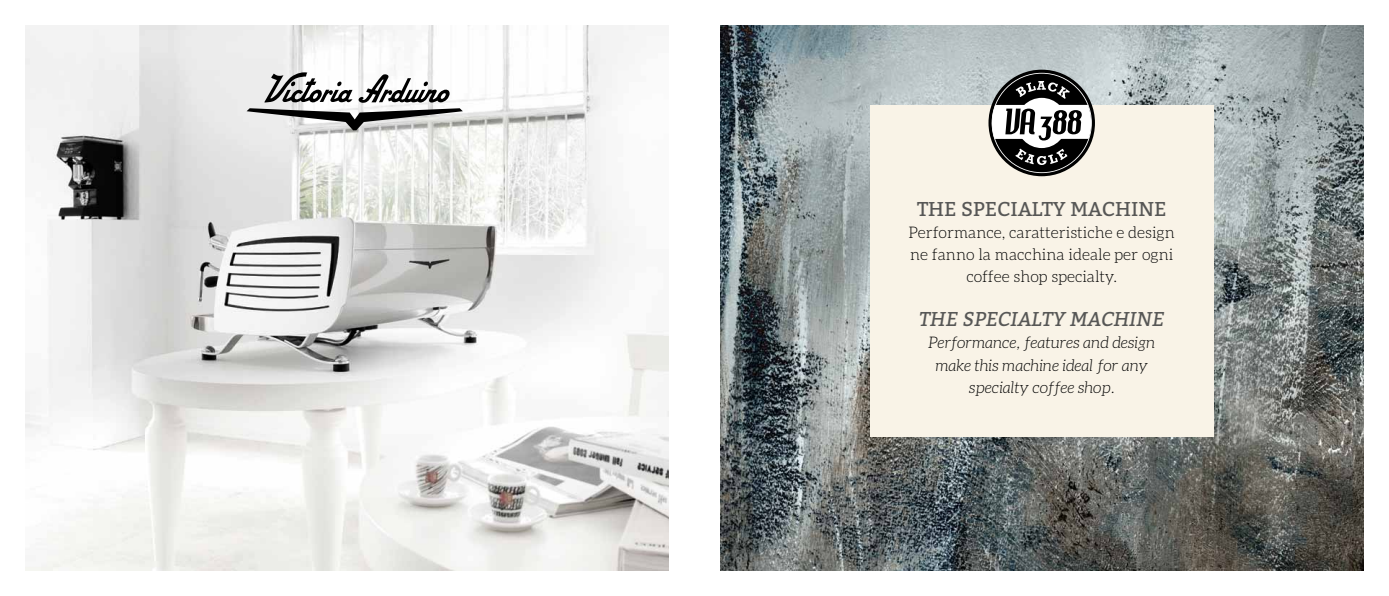
<style>
.page{position:relative;width:1389px;height:596px;background:#fff}
.page>*{position:absolute;margin:0;border:0;box-sizing:border-box;transform-origin:0 0}
.t1{font:20px "Bitter";color:#575756}
.t2{font:italic 20px "Bitter";color:#575756}
.t3{font:300 16px/22px "Aleo";color:#000;text-align:center}
.t4{font:italic 300 16px/22px "Aleo";color:#000;text-align:center}
</style>
<div class="page">
<img style="left:720px;top:26px;width:643px;height:544px">
<div style="left:870px;top:105px;width:344px;height:332px;background:#f9f3e7"></div>
<div style="left:989px;top:70px;width:106px;height:106px;background:#000;border-radius:50%"></div>
<svg style="left:991px;top:73px;width:101px;height:100px"></svg>
<img style="left:26px;top:26px;width:643px;height:544px">
<svg style="left:247px;top:72px;width:216px;height:58px"></svg>
<p class="t1" style="left:917px;top:195px;width:251px">THE SPECIALTY MACHINE</p>
<p class="t3" style="left:909px;top:221px;width:268px">Performance, caratteristiche e design ne fanno la macchina ideale per ogni coffee shop specialty.</p>
<p class="t2" style="left:919px;top:305px;width:246px">THE SPECIALTY MACHINE</p>
<p class="t4" style="left:928px;top:331px;width:229px">Performance, features and design make this machine ideal for any specialty coffee shop.</p>
</div>
